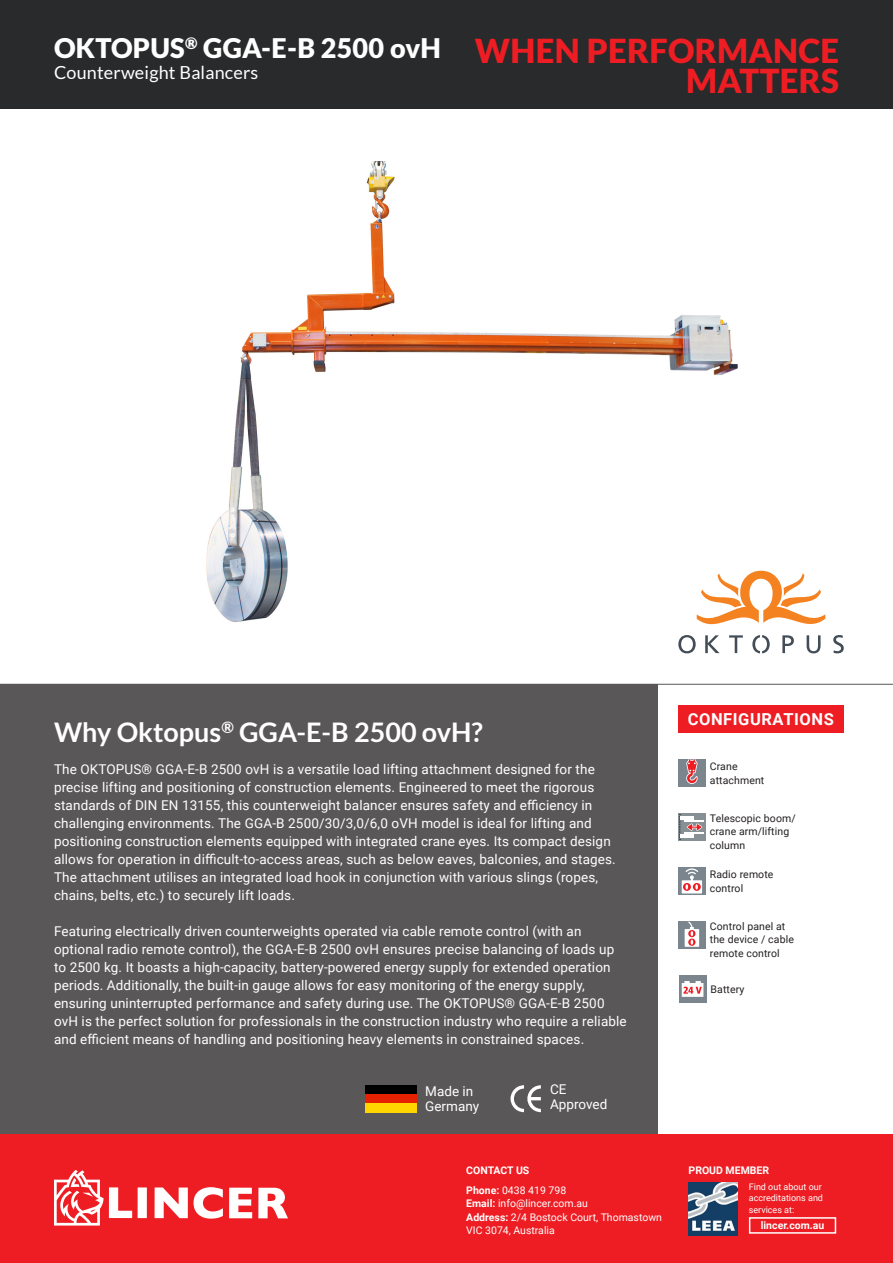
<style>
.page{position:relative;width:893px;height:1263px;background:#fff}
.page>*{position:absolute;margin:0;border:0;box-sizing:border-box;transform-origin:0 0}
.Valores{font:900 33px "Lato";letter-spacing:.01em;color:#ee1d23}
.Texto{font:700 27px "Lato";color:#fff}
.Texto-2{font:900 27px "Lato";letter-spacing:.01em;color:#fff}
.Texto-3{font:18px "Lato";letter-spacing:.01em;color:#fff}
.Texto-4{font:700 16.5px "Roboto";letter-spacing:.035em;color:#fff}
.Texto-5{font:13.5px/18px "Roboto";letter-spacing:.01em;color:#fff}
.Texto-6{font:10.5px/13.5px "Roboto";letter-spacing:.01em;color:#231f20}
.Texto-7{font:10.5px "Roboto";color:#fff}
.Texto-8{font:700 10.5px "Roboto";color:#fff}
.Texto-9{font:9px/11.2px "Roboto";color:#fff}
.s1{font-weight:700}
</style>
<div class="page">
<div style="left:0;top:0;width:893px;height:108px;background:#292a2b"></div>
<div style="left:0;top:684px;width:657px;height:450px;background:#5a5758"></div>
<svg style="left:510px;top:1085px;width:31px;height:27px"></svg>
<div style="left:365px;top:1085px;width:51px;height:9px;background:#000"></div>
<div style="left:365px;top:1094px;width:51px;height:9px;background:#e62100"></div>
<div style="left:365px;top:1103px;width:51px;height:9px;background:#ffd600"></div>
<div style="left:678px;top:705px;width:166px;height:27px;background:#ee1d23"></div>
<div style="left:679px;top:975px;width:27px;height:27px;background:#7a858e"></div>
<svg style="left:682px;top:981px;width:21px;height:16px"></svg>
<svg style="left:678px;top:867px;width:27px;height:27px"></svg>
<svg style="left:682px;top:868px;width:20px;height:25px"></svg>
<hr style="left:0;top:684px;width:893px;height:1px;background:#5a5758">
<div style="left:0;top:1134px;width:893px;height:129px;background:#ee1d23"></div>
<div style="left:138px;top:1187px;width:9px;height:31px;background:#fff"></div>
<svg style="left:155px;top:1187px;width:33px;height:31px"></svg>
<svg style="left:194px;top:1187px;width:29px;height:31px"></svg>
<svg style="left:229px;top:1188px;width:23px;height:30px"></svg>
<svg style="left:258px;top:1188px;width:30px;height:30px"></svg>
<svg style="left:54px;top:1170px;width:78px;height:55px"></svg>
<div style="left:749px;top:1217px;width:87px;height:17px;border:2px solid #fff"></div>
<img style="left:688px;top:1183px;width:50px;height:52px">
<svg style="left:678px;top:813px;width:27px;height:27px"></svg>
<svg style="left:679px;top:814px;width:1px;height:26px"></svg>
<hr style="left:680px;top:816px;width:14px;height:3px;background:#fff">
<hr style="left:680px;top:834px;width:14px;height:4px;background:#fff">
<hr style="left:684px;top:820px;width:20px;height:2px;background:#fff">
<hr style="left:684px;top:831px;width:20px;height:2px;background:#fff">
<svg style="left:687px;top:823px;width:15px;height:8px"></svg>
<img style="left:206px;top:162px;width:555px;height:460px">
<div style="left:678px;top:759px;width:27px;height:27px;background:#7a858e"></div>
<svg style="left:686px;top:759px;width:12px;height:25px"></svg>
<div style="left:678px;top:921px;width:27px;height:27px;background:#7a858e"></div>
<svg style="left:685px;top:922px;width:14px;height:25px"></svg>
<svg style="left:833px;top:635px;width:11px;height:18px"></svg>
<svg style="left:678px;top:571px;width:147px;height:82px"></svg>
<p class="Texto-2" style="left:54px;top:32px;width:388px">OKTOPUS<sup>®</sup> GGA-E-B 2500 ovH</p>
<p class="Texto-3" style="left:54px;top:62px;width:206px">Counterweight Balancers</p>
<p class="Valores" style="left:475px;top:31px;width:366px">WHEN PERFORMANCE</p>
<p class="Valores" style="left:686px;top:61px;width:154px">MATTERS</p>
<p class="Texto" style="left:54px;top:716px;width:430px">Why Oktopus<sup>®</sup> GGA-E-B 2500 ovH?</p>
<p class="Texto-5" style="left:54px;top:760px;width:563px">The OKTOPUS® GGA-E-B 2500 ovH is a versatile load lifting attachment designed for the precise lifting and positioning of construction elements. Engineered to meet the rigorous standards of DIN EN 13155, this counterweight balancer ensures safety and efficiency in challenging environments. The GGA-B 2500/30/3,0/6,0 oVH model is ideal for lifting and positioning construction elements equipped with integrated crane eyes. Its compact design allows for operation in difficult-to-access areas, such as below eaves, balconies, and stages.<br>The attachment utilises an integrated load hook in conjunction with various slings (ropes, chains, belts, etc.) to securely lift loads.</p>
<p class="Texto-5" style="left:54px;top:922px;width:574px">Featuring electrically driven counterweights operated via cable remote control (with an optional radio remote control), the GGA-E-B 2500 ovH ensures precise balancing of loads up to 2500 kg. It boasts a high-capacity, battery-powered energy supply for extended operation periods. Additionally, the built-in gauge allows for easy monitoring of the energy supply, ensuring uninterrupted performance and safety during use. The OKTOPUS® GGA-E-B 2500 ovH is the perfect solution for professionals in the construction industry who require a reliable and efficient means of handling and positioning heavy elements in constrained spaces.</p>
<p class="Texto-5" style="left:425px;top:1081px;width:49px">Made in</p>
<p class="Texto-5" style="left:425px;top:1096px;width:55px">Germany</p>
<p class="Texto-5" style="left:550px;top:1079px;width:18px">CE</p>
<p class="Texto-5" style="left:550px;top:1094px;width:59px">Approved</p>
<p class="Texto-4" style="left:688px;top:708px;width:148px">CONFIGURATIONS</p>
<p class="Texto-6" style="left:710px;top:759px;width:56px">Crane attachment</p>
<p class="Texto-6" style="left:710px;top:811px;width:87px">Telescopic boom/ crane arm/lifting column</p>
<p class="Texto-6" style="left:710px;top:867px;width:65px">Radio remote control</p>
<p class="Texto-6" style="left:710px;top:919px;width:86px">Control panel at the device / cable remote control</p>
<p class="Texto-6" style="left:711px;top:982px;width:35px">Battery</p>
<p class="Texto-8" style="left:466px;top:1163px;width:65px">CONTACT US</p>
<p class="Texto-8" style="left:688px;top:1163px;width:82px">PROUD MEMBER</p>
<p class="Texto-7" style="left:466px;top:1183px;width:101px"><span class="s1">Phone:</span> 0438 419 798</p>
<p class="Texto-7" style="left:466px;top:1196px;width:123px"><span class="s1">Email:</span> info@lincer.com.au</p>
<p class="Texto-7" style="left:466px;top:1210px;width:197px"><span class="s1">Address:</span> 2/4 Bostock Court, Thomastown</p>
<p class="Texto-7" style="left:466px;top:1223px;width:90px">VIC 3074, Australia</p>
<p class="Texto-9" style="left:749px;top:1181px;width:76px">Find out about our accreditations and services at:</p>
<p class="Texto-8" style="left:761px;top:1218px;width:65px">lincer.com.au</p>
</div>
